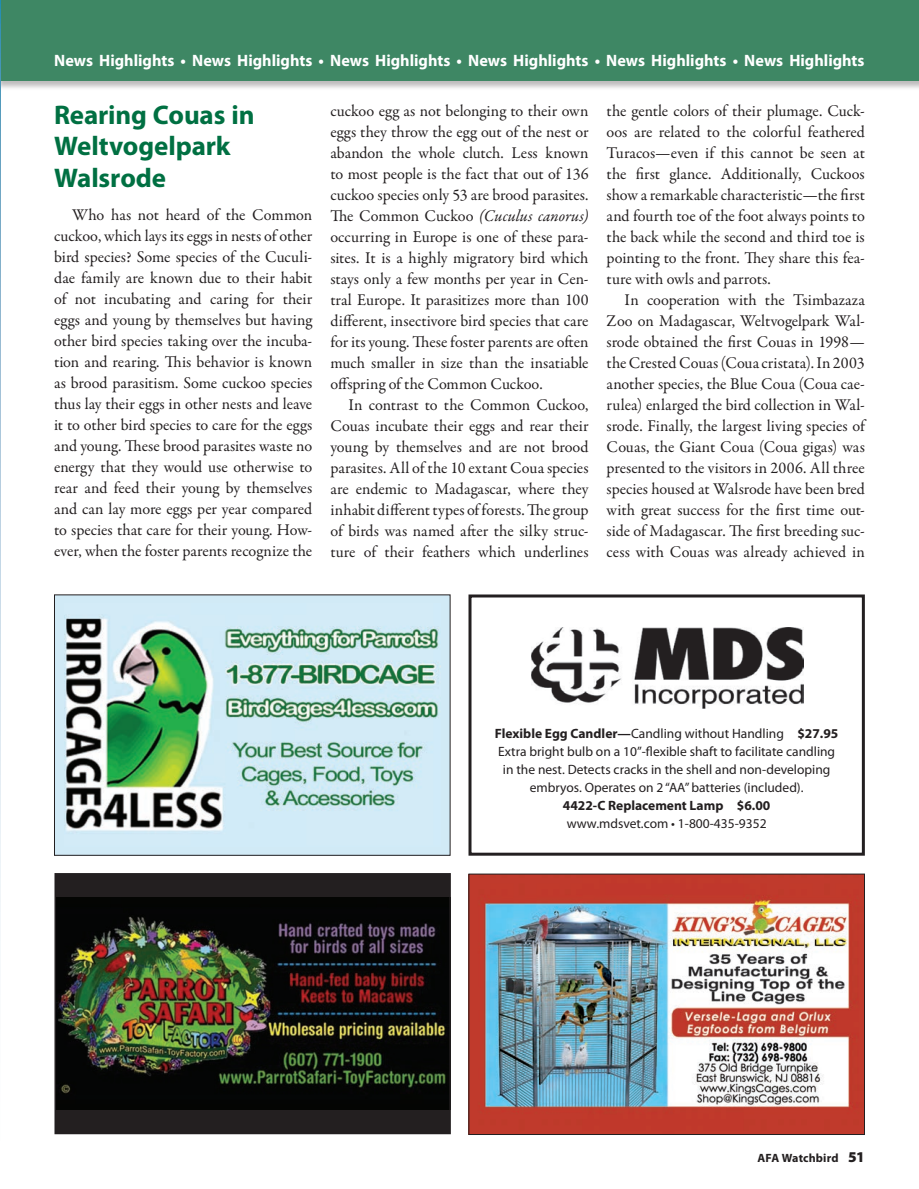
<style>
.page{position:relative;width:919px;height:1189px;background:#fff}
.page>*{position:absolute;margin:0;border:0;box-sizing:border-box;transform-origin:0 0}
.News_Highlights_subh{font:700 27px/31.5px "Myriad Pro";letter-spacing:-.005em;color:#007042}
.Body_Text_indent{font:16.5px/21px "Garamond Premr Pro";color:#231f20;text-align:justify}
.t1{font:700 16.5px "Myriad Pro";color:#fff}
.t2{font:13.5px/18px "Myriad Pro";color:#231f20;text-align:center}
.t3{font:700 13.5px "Myriad Pro";color:#231f20}
.t4{font:700 12px "Myriad Pro";letter-spacing:.01em;color:#231f20}
.s1{font-style:italic}
.s2{font-weight:400}
.s3{font-weight:900;font-size:15px}
</style>
<div class="page">
<div style="left:0;top:0;width:918px;height:91px;background:#231f20;opacity:.3"></div>
<div style="left:0;top:0;width:918px;height:81px;background:#3e8764"></div>
<img style="left:0;top:1px;width:1px;height:940px">
<div style="left:55px;top:873px;width:395px;height:260px;background:#231f20"></div>
<img style="left:57px;top:897px;width:390px;height:212px">
<div style="left:54px;top:872px;width:396px;height:261px;border:2px solid #231f20"></div>
<div style="left:54px;top:594px;width:396px;height:261px;background:#d1eaf6"></div>
<img style="left:64px;top:617px;width:376px;height:214px">
<img style="left:470px;top:875px;width:392px;height:257px">
<div style="left:468px;top:594px;width:396px;height:261px;border:3px solid #231f20"></div>
<img style="left:531px;top:627px;width:272px;height:81px">
<p class="t1" style="left:54px;top:50px;width:811px">News Highlights • News Highlights • News Highlights • News Highlights • News Highlights • News Highlights</p>
<p class="News_Highlights_subh" style="left:54px;top:98px;width:202px">Rearing Couas in<br>Weltvogelpark<br>Walsrode</p>
<p class="Body_Text_indent" style="left:54px;top:205px;width:259px;text-indent:18px">Who has not heard of the Common cuckoo, which lays its eggs in nests of other bird species? Some species of the Cuculi&shy;dae family are known due to their habit of not incubating and caring for their eggs and young by themselves but having other bird species taking over the incuba&shy;tion and rearing. This behavior is known as brood parasitism. Some cuckoo species thus lay their eggs in other nests and leave it to other bird species to care for the eggs and young. These brood parasites waste no energy that they would use otherwise to rear and feed their young by themselves and can lay more eggs per year compared to species that care for their young. How&shy;ever, when the foster parents recognize the</p>
<p class="Body_Text_indent" style="left:330px;top:100px;width:260px">cuckoo egg as not belonging to their own eggs they throw the egg out of the nest or abandon the whole clutch. Less known to most people is the fact that out of 136 cuckoo species only 53 are brood parasites.<br>The Common Cuckoo <span class="s1">(Cuculus canorus) </span>occurring in Europe is one of these para&shy;sites. It is a highly migratory bird which stays only a few months per year in Cen&shy;tral Europe. It parasitizes more than 100 different, insectivore bird species that care for its young. These foster parents are often much smaller in size than the insatiable offspring of the Common Cuckoo.</p>
<p class="Body_Text_indent" style="left:330px;top:394px;width:259px;text-indent:18px">In contrast to the Common Cuckoo, Couas incubate their eggs and rear their young by themselves and are not brood parasites. All of the 10 extant Coua species are endemic to Madagascar, where they inhabit different types of forests. The group of birds was named after the silky struc&shy;ture of their feathers which underlines</p>
<p class="Body_Text_indent" style="left:606px;top:100px;width:260px">the gentle colors of their plumage. Cuck&shy;oos are related to the colorful feathered Turacos—even if this cannot be seen at the first glance. Additionally, Cuckoos show a remarkable characteristic—the first and fourth toe of the foot always points to the back while the second and third toe is pointing to the front. They share this fea&shy;ture with owls and parrots.</p>
<p class="Body_Text_indent" style="left:606px;top:289px;width:260px;text-indent:18px">In cooperation with the Tsimbazaza Zoo on Madagascar, Weltvogelpark Wal&shy;srode obtained the first Couas in 1998— the Crested Couas (Coua cristata). In 2003 another species, the Blue Coua (Coua cae&shy;rulea) enlarged the bird collection in Wal&shy;srode. Finally, the largest living species of Couas, the Giant Coua (Coua gigas) was presented to the visitors in 2006. All three species housed at Walsrode have been bred with great success for the first time out&shy;side of Madagascar. The first breeding suc&shy;cess with Couas was already achieved in</p>
<p class="t3" style="left:495px;top:724px;width:345px">Flexible Egg Candler—<span class="s2">Candling without Handling</span> $27.95</p>
<p class="t2" style="left:498px;top:742px;width:338px">Extra bright bulb on a 10”-flexible shaft to facilitate candling in the nest. Detects cracks in the shell and non-developing embryos. Operates on 2 “AA” batteries (included).</p>
<p class="t3" style="left:562px;top:796px;width:209px">4422-C Replacement Lamp $6.00</p>
<p class="t2" style="left:566px;top:814px;width:201px">www.mdsvet.com • 1-800-435-9352</p>
<p class="t4" style="left:757px;top:1149px;width:109px">AFA Watchbird <span class="s3">51</span></p>
</div>
